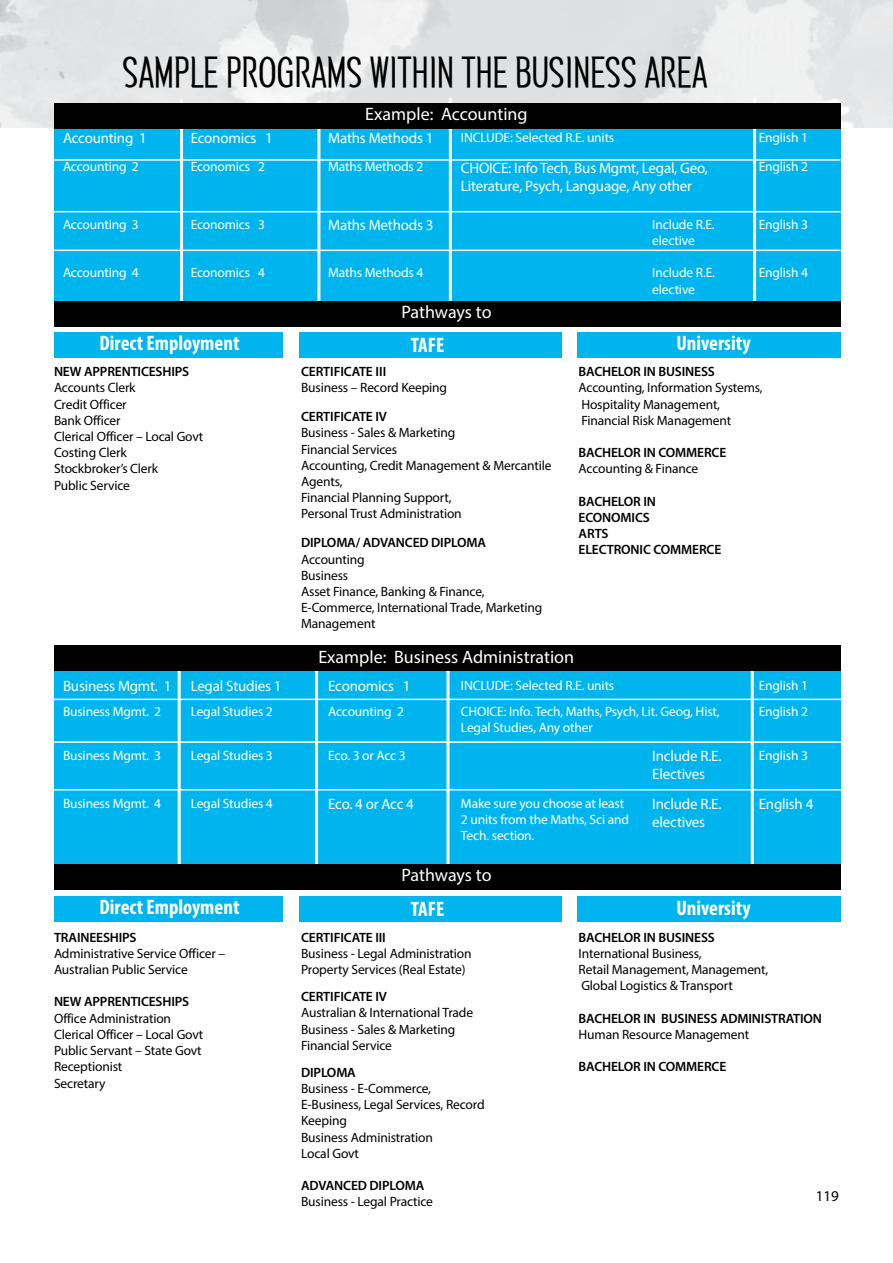
<style>
.page{position:relative;width:893px;height:1263px;background:#fff}
.page>*{position:absolute;margin:0;border:0;box-sizing:border-box;transform-origin:0 0}
.t1{font:39px "Susanna";letter-spacing:-.01em;color:#000}
.t2{font:700 condensed 21px "Myriad Pro";color:#fff}
.t3{font:18px "Myriad Pro";color:#fff}
.t4{font:15px/18px "Myriad Pro";letter-spacing:-.015em;color:#fff}
.t5{font:15px "Myriad Pro";color:#000}
.t6{font:13.5px/16.2px "Myriad Pro";letter-spacing:-.01em;color:#000}
.t7{font:13.5px/16.2px "Myriad Pro";letter-spacing:-.01em;color:#fff}
.t8{font:600 13.5px/16.2px "Myriad Pro";letter-spacing:-.01em;color:#000}
</style>
<div class="page">
<div style="left:54px;top:128px;width:787px;height:176px;background:#00b5ee"></div>
<hr style="left:180px;top:99px;width:3px;height:237px;background:#fff">
<hr style="left:317px;top:101px;width:3px;height:234px;background:#fff">
<hr style="left:449px;top:98px;width:3px;height:238px;background:#fff">
<hr style="left:753px;top:98px;width:3px;height:237px;background:#fff">
<div style="left:54px;top:103px;width:787px;height:25px;background:#000"></div>
<div style="left:54px;top:301px;width:787px;height:25px;background:#000"></div>
<div style="left:54px;top:332px;width:228px;height:25px;background:#00b5ee"></div>
<div style="left:300px;top:332px;width:262px;height:25px;background:#00b5ee"></div>
<div style="left:54px;top:669px;width:787px;height:198px;background:#00b5ee"></div>
<hr style="left:446px;top:657px;width:3px;height:238px;background:#fff">
<div style="left:577px;top:332px;width:263px;height:25px;background:#00b5ee"></div>
<div style="left:54px;top:896px;width:228px;height:25px;background:#00b5ee"></div>
<div style="left:300px;top:896px;width:262px;height:25px;background:#00b5ee"></div>
<div style="left:577px;top:896px;width:263px;height:25px;background:#00b5ee"></div>
<hr style="left:54px;top:159px;width:787px;height:2px;background:#fff">
<hr style="left:54px;top:211px;width:787px;height:1px;background:#fff">
<hr style="left:54px;top:250px;width:787px;height:1px;background:#fff">
<hr style="left:44px;top:699px;width:800px;height:1px;background:#fff">
<hr style="left:47px;top:741px;width:801px;height:2px;background:#fff">
<hr style="left:178px;top:658px;width:3px;height:237px;background:#fff">
<hr style="left:315px;top:660px;width:3px;height:234px;background:#fff">
<hr style="left:751px;top:657px;width:3px;height:237px;background:#fff">
<hr style="left:48px;top:789px;width:801px;height:1px;background:#fff">
<div style="left:54px;top:645px;width:787px;height:26px;background:#000"></div>
<div style="left:54px;top:864px;width:787px;height:26px;background:#000"></div>
<h1 class="t1" style="left:122px;top:47px;width:587px">SAMPLE PROGRAMS WITHIN THE BUSINESS AREA</h1>
<h3 class="t3" style="left:365px;top:103px;width:164px">Example: Accounting</h3>
<p class="t4" style="left:63px;top:129px;width:85px">Accounting 1</p>
<p class="t4" style="left:191px;top:129px;width:84px">Economics 1</p>
<p class="t4" style="left:328px;top:129px;width:107px">Maths Methods 1</p>
<p class="t7" style="left:461px;top:129px;width:155px">INCLUDE: Selected R.E. units</p>
<p class="t7" style="left:759px;top:129px;width:51px">English 1</p>
<p class="t7" style="left:63px;top:159px;width:77px">Accounting 2</p>
<p class="t7" style="left:191px;top:159px;width:76px">Economics 2</p>
<p class="t7" style="left:328px;top:159px;width:97px">Maths Methods 2</p>
<p class="t4" style="left:461px;top:158px;width:248px">CHOICE: Info Tech, Bus Mgmt, Legal, Geo,<br>Literature, Psych, Language, Any other</p>
<p class="t7" style="left:759px;top:159px;width:51px">English 2</p>
<p class="t7" style="left:63px;top:216px;width:77px">Accounting 3</p>
<p class="t7" style="left:191px;top:216px;width:76px">Economics 3</p>
<p class="t4" style="left:328px;top:216px;width:107px">Maths Methods 3</p>
<p class="t7" style="left:652px;top:216px;width:64px">Include R.E. elective</p>
<p class="t7" style="left:759px;top:216px;width:51px">English 3</p>
<p class="t7" style="left:63px;top:264px;width:77px">Accounting 4</p>
<p class="t7" style="left:191px;top:264px;width:76px">Economics 4</p>
<p class="t7" style="left:328px;top:264px;width:97px">Maths Methods 4</p>
<p class="t7" style="left:652px;top:264px;width:64px">Include R.E. elective</p>
<p class="t7" style="left:759px;top:264px;width:51px">English 4</p>
<h3 class="t3" style="left:401px;top:300px;width:92px">Pathways to</h3>
<h2 class="t2" style="left:99px;top:330px;width:142px">Direct Employment</h2>
<h2 class="t2" style="left:411px;top:332px;width:35px">TAFE</h2>
<h2 class="t2" style="left:676px;top:330px;width:76px">University</h2>
<p class="t8" style="left:54px;top:363px;width:137px">NEW APPRENTICESHIPS</p>
<p class="t6" style="left:54px;top:379px;width:151px">Accounts Clerk<br>Credit Officer<br>Bank Officer<br>Clerical Officer – Local Govt<br>Costing Clerk<br>Stockbroker’s Clerk<br>Public Service</p>
<p class="t8" style="left:301px;top:363px;width:87px">CERTIFICATE III</p>
<p class="t6" style="left:301px;top:379px;width:148px">Business – Record Keeping</p>
<p class="t8" style="left:301px;top:408px;width:87px">CERTIFICATE IV</p>
<p class="t6" style="left:301px;top:425px;width:252px">Business - Sales &amp; Marketing<br>Financial Services<br>Accounting, Credit Management &amp; Mercantile<br>Agents,<br>Financial Planning Support,<br>Personal Trust Administration</p>
<p class="t8" style="left:301px;top:534px;width:186px">DIPLOMA/ ADVANCED DIPLOMA</p>
<p class="t6" style="left:301px;top:551px;width:243px">Accounting<br>Business<br>Asset Finance, Banking &amp; Finance,<br>E-Commerce, International Trade, Marketing<br>Management</p>
<p class="t8" style="left:579px;top:363px;width:138px">BACHELOR IN BUSINESS</p>
<p class="t6" style="left:579px;top:379px;width:186px">Accounting, Information Systems,<br>Hospitality Management,<br>Financial Risk Management</p>
<p class="t8" style="left:579px;top:444px;width:149px">BACHELOR IN COMMERCE</p>
<p class="t6" style="left:579px;top:460px;width:121px">Accounting &amp; Finance</p>
<p class="t8" style="left:579px;top:493px;width:144px">BACHELOR IN<br>ECONOMICS<br>ARTS<br>ELECTRONIC COMMERCE</p>
<h3 class="t3" style="left:318px;top:646px;width:257px">Example: Business Administration</h3>
<p class="t4" style="left:63px;top:677px;width:110px">Business Mgmt. 1</p>
<p class="t4" style="left:191px;top:677px;width:92px">Legal Studies 1</p>
<p class="t4" style="left:328px;top:677px;width:84px">Economics 1</p>
<p class="t7" style="left:461px;top:677px;width:155px">INCLUDE: Selected R.E. units</p>
<p class="t7" style="left:759px;top:677px;width:51px">English 1</p>
<p class="t7" style="left:63px;top:703px;width:100px">Business Mgmt. 2</p>
<p class="t7" style="left:191px;top:703px;width:84px">Legal Studies 2</p>
<p class="t7" style="left:328px;top:703px;width:77px">Accounting 2</p>
<p class="t7" style="left:461px;top:703px;width:260px">CHOICE: Info. Tech, Maths, Psych, Lit. Geog, Hist,<br>Legal Studies, Any other</p>
<p class="t7" style="left:759px;top:703px;width:51px">English 2</p>
<p class="t7" style="left:63px;top:747px;width:100px">Business Mgmt. 3</p>
<p class="t7" style="left:191px;top:747px;width:84px">Legal Studies 3</p>
<p class="t7" style="left:328px;top:747px;width:79px">Eco. 3 or Acc 3</p>
<p class="t4" style="left:652px;top:747px;width:71px">Include R.E.<br>Electives</p>
<p class="t7" style="left:759px;top:747px;width:51px">English 3</p>
<p class="t7" style="left:63px;top:795px;width:100px">Business Mgmt. 4</p>
<p class="t7" style="left:191px;top:795px;width:84px">Legal Studies 4</p>
<p class="t4" style="left:328px;top:795px;width:87px">Eco. 4 or Acc 4</p>
<p class="t7" style="left:461px;top:795px;width:170px">Make sure you choose at least<br>2 units from the Maths, Sci and<br>Tech. section.</p>
<p class="t4" style="left:652px;top:795px;width:71px">Include R.E. electives</p>
<p class="t4" style="left:759px;top:795px;width:56px">English 4</p>
<h3 class="t3" style="left:401px;top:864px;width:92px">Pathways to</h3>
<h2 class="t2" style="left:99px;top:894px;width:142px">Direct Employment</h2>
<h2 class="t2" style="left:411px;top:896px;width:35px">TAFE</h2>
<h2 class="t2" style="left:676px;top:895px;width:76px">University</h2>
<p class="t8" style="left:54px;top:929px;width:84px">TRAINEESHIPS</p>
<p class="t6" style="left:54px;top:945px;width:173px">Administrative Service Officer –<br>Australian Public Service</p>
<p class="t8" style="left:54px;top:993px;width:137px">NEW APPRENTICESHIPS</p>
<p class="t6" style="left:54px;top:1010px;width:151px">Office Administration<br>Clerical Officer – Local Govt<br>Public Servant – State Govt<br>Receptionist<br>Secretary</p>
<p class="t8" style="left:301px;top:929px;width:86px">CERTIFICATE III</p>
<p class="t6" style="left:301px;top:945px;width:172px">Business - Legal Administration<br>Property Services (Real Estate)</p>
<p class="t8" style="left:301px;top:988px;width:87px">CERTIFICATE IV</p>
<p class="t6" style="left:301px;top:1004px;width:174px">Australian &amp; International Trade<br>Business - Sales &amp; Marketing<br>Financial Service</p>
<p class="t8" style="left:301px;top:1064px;width:56px">DIPLOMA</p>
<p class="t6" style="left:301px;top:1080px;width:185px">Business - E-Commerce,<br>E-Business, Legal Services, Record<br>Keeping<br>Business Administration<br>Local Govt</p>
<p class="t8" style="left:301px;top:1177px;width:125px">ADVANCED DIPLOMA</p>
<p class="t6" style="left:301px;top:1193px;width:133px">Business - Legal Practice</p>
<p class="t8" style="left:579px;top:929px;width:138px">BACHELOR IN BUSINESS</p>
<p class="t6" style="left:579px;top:945px;width:191px">International Business,<br>Retail Management, Management,<br>Global Logistics &amp; Transport</p>
<p class="t8" style="left:579px;top:1010px;width:245px">BACHELOR IN BUSINESS ADMINISTRATION</p>
<p class="t6" style="left:579px;top:1026px;width:172px">Human Resource Management</p>
<p class="t8" style="left:579px;top:1058px;width:149px">BACHELOR IN COMMERCE</p>
<p class="t5" style="left:816px;top:1186px;width:25px">119</p>
</div>
